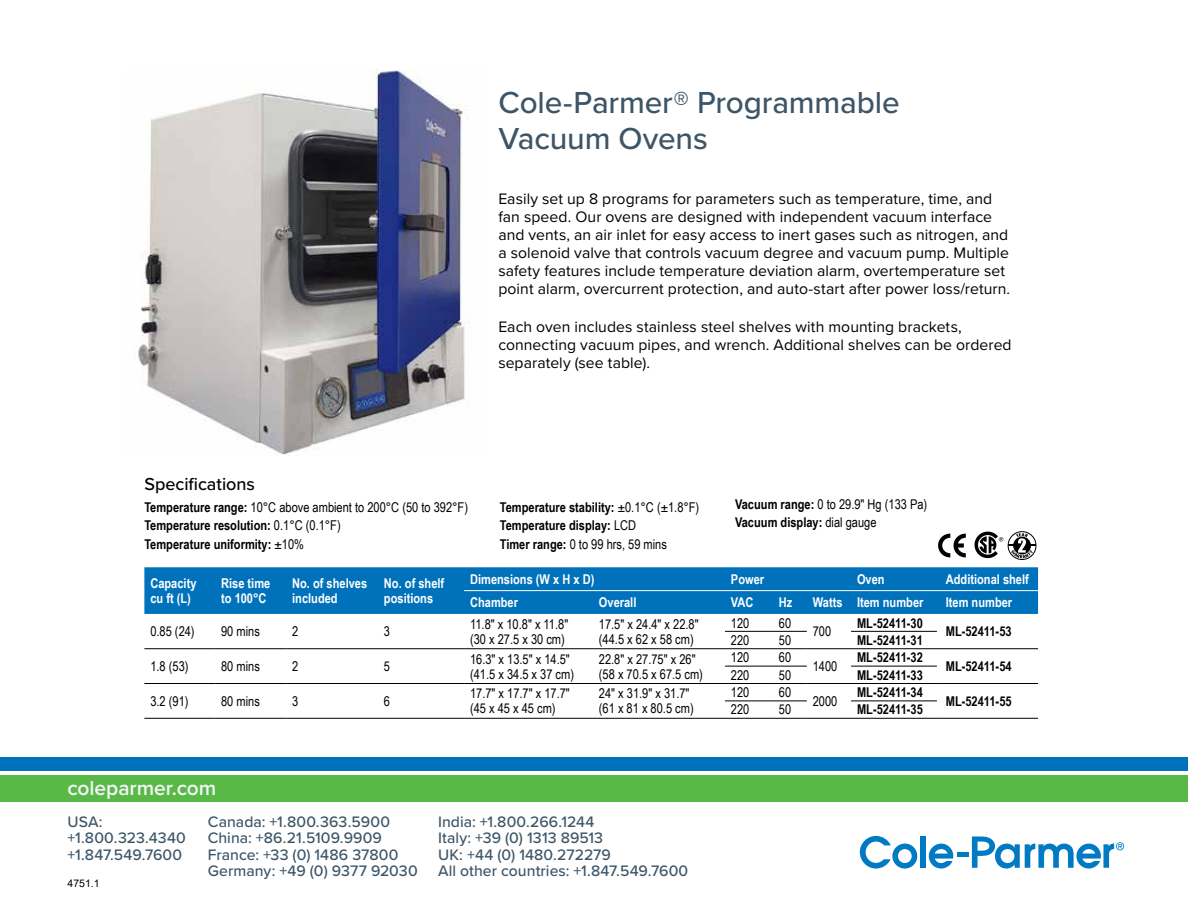
<style>
.page{position:relative;width:1188px;height:918px;background:#fff}
.page>*{position:absolute;margin:0;border:0;box-sizing:border-box;transform-origin:0 0}
.t1{font:500 31.5px/36px "Proxima Nova";letter-spacing:-.005em;color:#3d5567}
.t2{font:600 21px "Proxima Nova";letter-spacing:-.005em;color:#f4f5f7}
.t3{font:500 18px "Proxima Nova";color:#000}
.t4{font:15.75px/18px "Proxima Nova";letter-spacing:.005em;color:#000}
.t5{font:500 15.75px/16.5px "Proxima Nova";letter-spacing:.005em;color:#3d5567}
.t6{font:700 13.5px/18.5px "Arial Narrow";color:#000}
.t7{font:13.5px/15px "Arial Narrow";color:#000}
.t8{font:700 13.5px/15px "Arial Narrow";color:#fff}
.t9{font:10.5px "Arial";color:#000}
.s1{font-weight:400}
</style>
<div class="page">
<svg style="left:938px;top:534px;width:28px;height:23px"></svg>
<div style="left:1008px;top:531px;width:28px;height:29px;border:1px solid #000;border-radius:50%"></div>
<svg style="left:975px;top:532px;width:61px;height:26px"></svg>
<img style="left:138px;top:69px;width:331px;height:387px">
<div style="left:144px;top:567px;width:894px;height:47px;background:#0072bc"></div>
<hr style="left:464px;top:590px;width:129px;height:1px;background:#fff">
<hr style="left:593px;top:590px;width:132px;height:1px;background:#fff">
<hr style="left:725px;top:590px;width:48px;height:1px;background:#fff">
<hr style="left:773px;top:590px;width:34px;height:1px;background:#fff">
<hr style="left:807px;top:590px;width:44px;height:1px;background:#fff">
<hr style="left:851px;top:590px;width:86px;height:1px;background:#fff">
<hr style="left:937px;top:590px;width:101px;height:1px;background:#fff">
<hr style="left:725px;top:631px;width:48px;height:1px;background:#000">
<hr style="left:773px;top:631px;width:34px;height:1px;background:#000">
<hr style="left:851px;top:631px;width:86px;height:1px;background:#000">
<hr style="left:144px;top:648px;width:71px;height:1px;background:#000">
<hr style="left:215px;top:648px;width:71px;height:1px;background:#000">
<hr style="left:286px;top:648px;width:92px;height:1px;background:#000">
<hr style="left:378px;top:648px;width:86px;height:1px;background:#000">
<hr style="left:464px;top:648px;width:129px;height:1px;background:#000">
<hr style="left:593px;top:648px;width:132px;height:1px;background:#000">
<hr style="left:725px;top:648px;width:48px;height:1px;background:#000">
<hr style="left:773px;top:648px;width:34px;height:1px;background:#000">
<hr style="left:807px;top:648px;width:44px;height:1px;background:#000">
<hr style="left:851px;top:648px;width:86px;height:1px;background:#000">
<hr style="left:937px;top:648px;width:101px;height:1px;background:#000">
<hr style="left:725px;top:666px;width:48px;height:1px;background:#000">
<hr style="left:773px;top:666px;width:34px;height:1px;background:#000">
<hr style="left:851px;top:666px;width:86px;height:1px;background:#000">
<hr style="left:144px;top:683px;width:71px;height:1px;background:#000">
<hr style="left:215px;top:683px;width:71px;height:1px;background:#000">
<hr style="left:286px;top:683px;width:92px;height:1px;background:#000">
<hr style="left:378px;top:683px;width:86px;height:1px;background:#000">
<hr style="left:464px;top:683px;width:129px;height:1px;background:#000">
<hr style="left:593px;top:683px;width:132px;height:1px;background:#000">
<hr style="left:144px;top:718px;width:71px;height:1px;background:#000">
<hr style="left:215px;top:718px;width:71px;height:1px;background:#000">
<hr style="left:286px;top:718px;width:92px;height:1px;background:#000">
<hr style="left:378px;top:718px;width:86px;height:1px;background:#000">
<hr style="left:464px;top:718px;width:129px;height:1px;background:#000">
<hr style="left:593px;top:718px;width:132px;height:1px;background:#000">
<hr style="left:725px;top:683px;width:48px;height:1px;background:#000">
<hr style="left:773px;top:683px;width:34px;height:1px;background:#000">
<hr style="left:807px;top:683px;width:44px;height:1px;background:#000">
<hr style="left:851px;top:683px;width:86px;height:1px;background:#000">
<hr style="left:937px;top:683px;width:101px;height:1px;background:#000">
<hr style="left:937px;top:718px;width:101px;height:1px;background:#000">
<hr style="left:725px;top:701px;width:48px;height:1px;background:#000">
<hr style="left:773px;top:701px;width:34px;height:1px;background:#000">
<hr style="left:851px;top:701px;width:86px;height:1px;background:#000">
<hr style="left:725px;top:718px;width:48px;height:1px;background:#000">
<hr style="left:773px;top:718px;width:34px;height:1px;background:#000">
<hr style="left:807px;top:718px;width:44px;height:1px;background:#000">
<hr style="left:851px;top:718px;width:86px;height:1px;background:#000">
<div style="left:0;top:775px;width:1188px;height:27px;background:#58b947"></div>
<div style="left:0;top:758px;width:1188px;height:13px;background:#0072bc"></div>
<svg style="left:860px;top:836px;width:57px;height:33px"></svg>
<div style="left:920px;top:837px;width:6px;height:31px;background:#007ac2"></div>
<svg style="left:929px;top:844px;width:24px;height:25px"></svg>
<div style="left:957px;top:852px;width:11px;height:5px;background:#007ac2"></div>
<svg style="left:972px;top:836px;width:152px;height:33px"></svg>
<h1 class="t1" style="left:498px;top:84px;width:403px">Cole-Parmer® Programmable<br>Vacuum Ovens</h1>
<p class="t3" style="left:144px;top:470px;width:112px">Specifications</p>
<p class="t4" style="left:498px;top:189px;width:513px">Easily set up 8 programs for parameters such as temperature, time, and fan speed. Our ovens are designed with independent vacuum interface and vents, an air inlet for easy access to inert gases such as nitrogen, and a solenoid valve that controls vacuum degree and vacuum pump. Multiple safety features include temperature deviation alarm, overtemperature set point alarm, overcurrent protection, and auto-start after power loss/return.</p>
<p class="t4" style="left:498px;top:317px;width:515px">Each oven includes stainless steel shelves with mounting brackets, connecting vacuum pipes, and wrench. Additional shelves can be ordered separately (see table).</p>
<p class="t6" style="left:144px;top:497px;width:325px">Temperature range: <span class="s1">10°C above ambient to 200°C (50 to 392°F)<br></span>Temperature resolution: <span class="s1">0.1°C (0.1°F)<br></span>Temperature uniformity: <span class="s1">±10%</span></p>
<p class="t6" style="left:500px;top:497px;width:201px">Temperature stability: <span class="s1">±0.1°C (±1.8°F)<br></span>Temperature display: <span class="s1">LCD<br></span>Timer range: <span class="s1">0 to 99 hrs, 59 mins</span></p>
<p class="t6" style="left:735px;top:494px;width:194px">Vacuum range: <span class="s1">0 to 29.9" Hg (133 Pa)<br></span>Vacuum display: <span class="s1">dial gauge</span></p>
<p class="t8" style="left:150px;top:575px;width:48px">Capacity cu ft (L)</p>
<p class="t8" style="left:221px;top:575px;width:51px">Rise time to 100°C</p>
<p class="t8" style="left:292px;top:575px;width:77px">No. of shelves included</p>
<p class="t8" style="left:384px;top:575px;width:62px">No. of shelf positions</p>
<p class="t8" style="left:470px;top:571px;width:126px">Dimensions (W x H x D)</p>
<p class="t8" style="left:731px;top:571px;width:35px">Power</p>
<p class="t8" style="left:857px;top:571px;width:29px">Oven</p>
<p class="t8" style="left:946px;top:571px;width:85px">Additional shelf</p>
<p class="t8" style="left:470px;top:594px;width:49px">Chamber</p>
<p class="t8" style="left:599px;top:594px;width:39px">Overall</p>
<p class="t8" style="left:731px;top:594px;width:24px">VAC</p>
<p class="t8" style="left:779px;top:594px;width:15px">Hz</p>
<p class="t8" style="left:813px;top:594px;width:112px">Watts Item number</p>
<p class="t8" style="left:946px;top:594px;width:68px">Item number</p>
<p class="t7" style="left:150px;top:623px;width:46px">0.85 (24)</p>
<p class="t7" style="left:221px;top:623px;width:40px">90 mins</p>
<p class="t7" style="left:292px;top:623px;width:8px">2</p>
<p class="t7" style="left:384px;top:623px;width:8px">3</p>
<p class="t7" style="left:470px;top:616px;width:100px">11.8" x 10.8" x 11.8" (30 x 27.5 x 30 cm)</p>
<p class="t7" style="left:599px;top:616px;width:101px">17.5" x 24.4" x 22.8" (44.5 x 62 x 58 cm)</p>
<p class="t7" style="left:731px;top:615px;width:20px">120</p>
<p class="t7" style="left:779px;top:615px;width:14px">60</p>
<p class="t6" style="left:857px;top:613px;width:67px">ML-52411-30</p>
<p class="t7" style="left:813px;top:623px;width:20px">700</p>
<p class="t7" style="left:731px;top:632px;width:20px">220</p>
<p class="t7" style="left:779px;top:632px;width:14px">50</p>
<p class="t6" style="left:857px;top:630px;width:67px">ML-52411-31</p>
<p class="t7" style="left:150px;top:658px;width:40px">1.8 (53)</p>
<p class="t7" style="left:221px;top:658px;width:40px">80 mins</p>
<p class="t7" style="left:292px;top:658px;width:8px">2</p>
<p class="t7" style="left:384px;top:658px;width:8px">5</p>
<p class="t7" style="left:470px;top:651px;width:105px">16.3" x 13.5" x 14.5" (41.5 x 34.5 x 37 cm)</p>
<p class="t7" style="left:599px;top:651px;width:105px">22.8" x 27.75" x 26" (58 x 70.5 x 67.5 cm)</p>
<p class="t7" style="left:731px;top:650px;width:20px">120</p>
<p class="t7" style="left:779px;top:650px;width:14px">60</p>
<p class="t6" style="left:857px;top:648px;width:67px">ML-52411-32</p>
<p class="t7" style="left:813px;top:658px;width:26px">1400</p>
<p class="t7" style="left:731px;top:667px;width:20px">220</p>
<p class="t7" style="left:779px;top:667px;width:14px">50</p>
<p class="t6" style="left:857px;top:665px;width:67px">ML-52411-33</p>
<p class="t7" style="left:150px;top:693px;width:40px">3.2 (91)</p>
<p class="t7" style="left:221px;top:693px;width:40px">80 mins</p>
<p class="t7" style="left:292px;top:693px;width:8px">3</p>
<p class="t7" style="left:384px;top:693px;width:8px">6</p>
<p class="t7" style="left:470px;top:686px;width:101px">17.7" x 17.7" x 17.7" (45 x 45 x 45 cm)</p>
<p class="t7" style="left:599px;top:686px;width:96px">24" x 31.9" x 31.7" (61 x 81 x 80.5 cm)</p>
<p class="t7" style="left:731px;top:684px;width:20px">120</p>
<p class="t7" style="left:779px;top:684px;width:14px">60</p>
<p class="t6" style="left:857px;top:682px;width:67px">ML-52411-34</p>
<p class="t7" style="left:813px;top:693px;width:26px">2000</p>
<p class="t7" style="left:731px;top:702px;width:20px">220</p>
<p class="t7" style="left:779px;top:702px;width:14px">50</p>
<p class="t6" style="left:857px;top:700px;width:67px">ML-52411-35</p>
<p class="t6" style="left:946px;top:622px;width:67px">ML-52411-53</p>
<p class="t6" style="left:946px;top:656px;width:67px">ML-52411-54</p>
<p class="t6" style="left:946px;top:691px;width:67px">ML-52411-55</p>
<h2 class="t2" style="left:68px;top:772px;width:150px">coleparmer.com</h2>
<p class="t5" style="left:68px;top:813px;width:120px">USA: +1.800.323.4340 +1.847.549.7600</p>
<p class="t9" style="left:68px;top:876px;width:34px">4751.1</p>
<p class="t5" style="left:208px;top:813px;width:211px">Canada: +1.800.363.5900<br>China: +86.21.5109.9909<br>France: +33 (0) 1486 37800<br>Germany: +49 (0) 9377 92030</p>
<p class="t5" style="left:438px;top:813px;width:252px">India: +1.800.266.1244<br>Italy: +39 (0) 1313 89513<br>UK: +44 (0) 1480.272279<br>All other countries: +1.847.549.7600</p>
</div>
